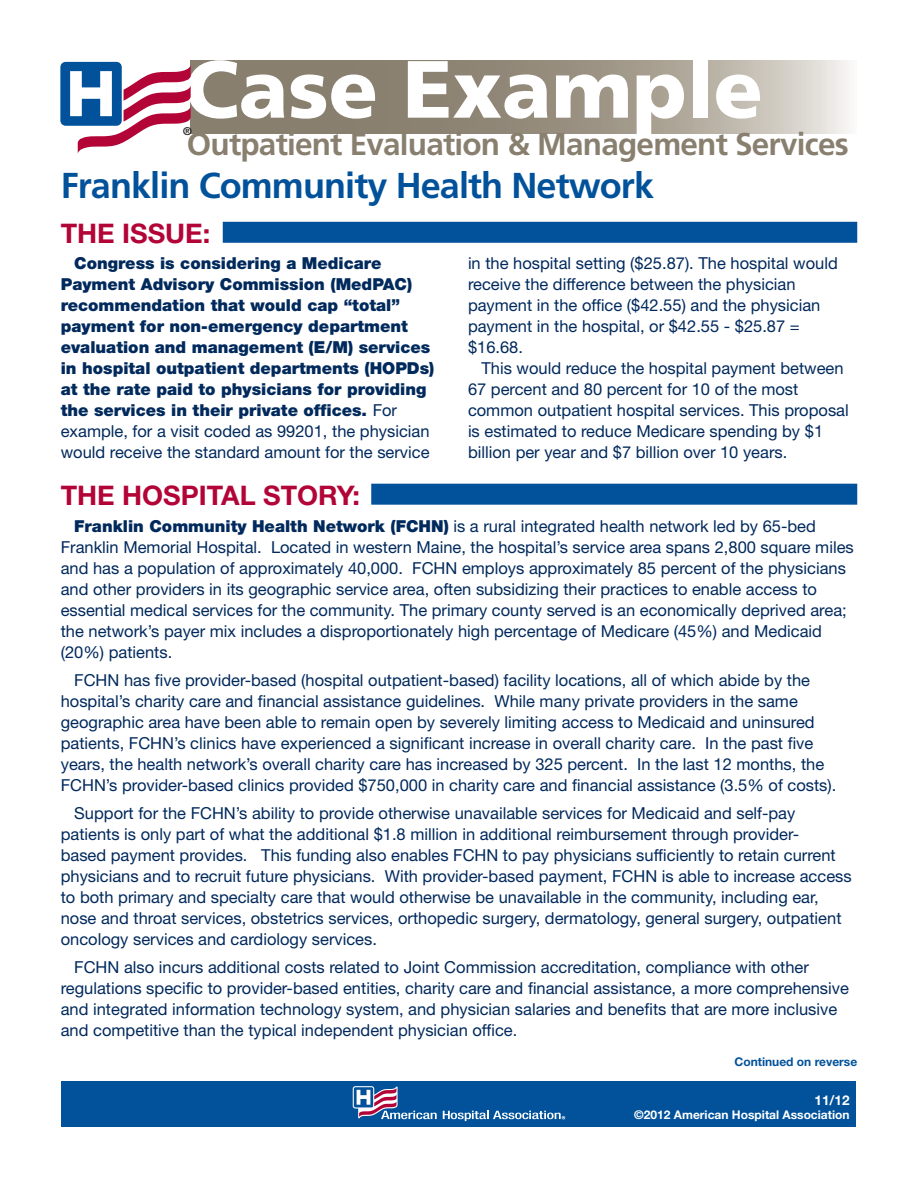
<style>
.page{position:relative;width:918px;height:1188px;background:#fff}
.page>*{position:absolute;margin:0;border:0;box-sizing:border-box;transform-origin:0 0}
.t1{font:900 81px "Frutiger";color:#fff}
.t2{font:700 36px "Frutiger";letter-spacing:-.025em;color:#01529a}
.t3{font:700 31.5px "Frutiger";letter-spacing:-.025em;color:#887f6f}
.t4{font:700 27px "Helvetica Neue LT Std";color:#b30437}
.t5{font:16.5px/21px "Helvetica Neue LT Std";color:#00295c}
.t6{font:900 16.5px/21px "Helvetica Neue LT Std";color:#00295c}
.t7{font:700 13.5px "Helvetica Neue LT Std";color:#fff}
.t8{font:700 12px "Helvetica Neue LT Std";color:#fff}
.t9{font:700 12px "Helvetica Neue LT Std";color:#01529b}
.t10{font:700 10.95px "Helvetica Neue LT Std";color:#231f20}
.s1{font-weight:400}
.s2{font-weight:900}
</style>
<div class="page">
<svg style="left:191px;top:61px;width:658px;height:73px;background:#a0988a"></svg>
<div style="left:62px;top:1081px;width:794px;height:45px;background:#01529a"></div>
<svg style="left:353px;top:1086px;width:84px;height:33px"></svg>
<svg style="left:443px;top:1111px;width:122px;height:10px"></svg>
<div style="left:223px;top:222px;width:634px;height:21px;background:#01529a"></div>
<div style="left:60px;top:62px;width:62px;height:64px;background:#01529a;border-radius:5px"></div>
<svg style="left:70px;top:65px;width:121px;height:89px"></svg>
<div style="left:371px;top:484px;width:486px;height:21px;background:#01529a"></div>
<p class="t1" style="left:185px;top:40px;width:580px">Case Example</p>
<p class="t3" style="left:187px;top:126px;width:663px">Outpatient Evaluation &amp; Management Services</p>
<p class="t10" style="left:183px;top:124px;width:10px">®</p>
<p class="t2" style="left:61px;top:164px;width:595px">Franklin Community Health Network</p>
<p class="t4" style="left:61px;top:216px;width:151px">THE ISSUE:</p>
<p class="t6" style="left:61px;top:252px;width:375px;text-indent:14px">Congress is considering a Medicare Payment Advisory Commission (MedPAC) recommendation that would cap “total” payment for non-emergency department evaluation and management (E/M) services in hospital outpatient departments (HOPDs) at the rate paid to physicians for providing the services in their private offices. <span class="s1">For example, for a visit coded as 99201, the physician would receive the standard amount for the service</span></p>
<p class="t5" style="left:468px;top:252px;width:371px">in the hospital setting ($25.87). The hospital would receive the difference between the physician payment in the office ($42.55) and the physician payment in the hospital, or $42.55 - $25.87 = $16.68.</p>
<p class="t5" style="left:468px;top:357px;width:382px;text-indent:14px">This would reduce the hospital payment between 67 percent and 80 percent for 10 of the most common outpatient hospital services. This proposal is estimated to reduce Medicare spending by $1 billion per year and $7 billion over 10 years.</p>
<p class="t4" style="left:61px;top:478px;width:301px">THE HOSPITAL STORY:</p>
<p class="t5" style="left:61px;top:516px;width:795px;text-indent:14px"><span class="s2">Franklin Community Health Network (FCHN)</span> is a rural integrated health network led by 65-bed Franklin Memorial Hospital. Located in western Maine, the hospital’s service area spans 2,800 square miles and has a population of approximately 40,000. FCHN employs approximately 85 percent of the physicians and other providers in its geographic service area, often subsidizing their practices to enable access to essential medical services for the community. The primary county served is an economically deprived area; the network’s payer mix includes a disproportionately high percentage of Medicare (45%) and Medicaid (20%) patients.</p>
<p class="t5" style="left:61px;top:670px;width:777px;text-indent:14px">FCHN has five provider-based (hospital outpatient-based) facility locations, all of which abide by the hospital’s charity care and financial assistance guidelines. While many private providers in the same geographic area have been able to remain open by severely limiting access to Medicaid and uninsured patients, FCHN’s clinics have experienced a significant increase in overall charity care. In the past five years, the health network’s overall charity care has increased by 325 percent. In the last 12 months, the FCHN’s provider-based clinics provided $750,000 in charity care and financial assistance (3.5% of costs).</p>
<p class="t5" style="left:61px;top:802px;width:792px;text-indent:14px">Support for the FCHN’s ability to provide otherwise unavailable services for Medicaid and self-pay patients is only part of what the additional $1.8 million in additional reimbursement through provider-<br>based payment provides. This funding also enables FCHN to pay physicians sufficiently to retain current physicians and to recruit future physicians. With provider-based payment, FCHN is able to increase access to both primary and specialty care that would otherwise be unavailable in the community, including ear, nose and throat services, obstetrics services, orthopedic surgery, dermatology, general surgery, outpatient oncology services and cardiology services.</p>
<p class="t5" style="left:61px;top:956px;width:790px;text-indent:14px">FCHN also incurs additional costs related to Joint Commission accreditation, compliance with other regulations specific to provider-based entities, charity care and financial assistance, a more comprehensive and integrated information technology system, and physician salaries and benefits that are more inclusive and competitive than the typical independent physician office.</p>
<p class="t9" style="left:735px;top:1054px;width:124px">Continued on reverse</p>
<p class="t7" style="left:815px;top:1091px;width:37px">11/12</p>
<p class="t8" style="left:634px;top:1107px;width:217px">©2012 American Hospital Association</p>
</div>
